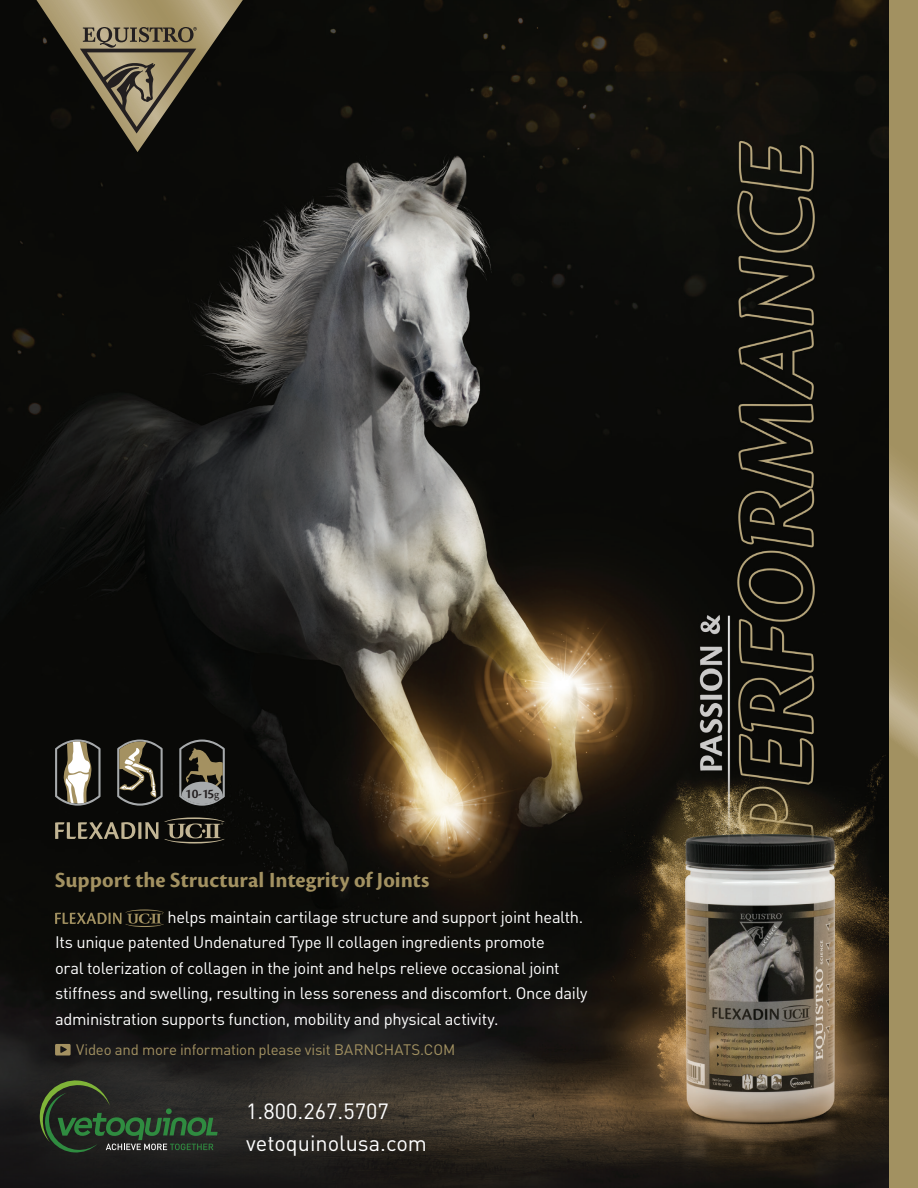
<style>
.page{position:relative;width:918px;height:1188px;background:#fff}
.page>*{position:absolute;margin:0;border:0;box-sizing:border-box;transform-origin:0 0}
.t1{font:700 22.5px "Cronos Pro";letter-spacing:.005em;color:#a29161}
.t2{font:21.75px/31.7px "DINOT";color:#fff}
.t3{font:16.5px/25.5px "DINOT";letter-spacing:-.02em;color:#fff}
.t4{font:15px "DINOT";letter-spacing:-.01em;color:#a29161}
.t5{font:600 13.8px "Cronos Pro";color:#231f20}
.s1{font-weight:400;font-size:11.55px}
</style>
<div class="page">
<img style="left:0;top:0;width:890px;height:1188px">
<svg style="left:55px;top:909px;width:109px;height:18px;background:#322e1f"></svg>
<svg style="left:39px;top:1079px;width:179px;height:74px;background:#2c3b2b"></svg>
<svg style="left:36px;top:0;width:207px;height:152px;background:#514a38"></svg>
<svg style="left:55px;top:740px;width:46px;height:66px"></svg>
<svg style="left:117px;top:740px;width:46px;height:66px;background:#545044"></svg>
<svg style="left:179px;top:740px;width:46px;height:66px;background:#5e5b51"></svg>
<svg style="left:55px;top:817px;width:170px;height:27px;background:#38352b"></svg>
<svg style="left:55px;top:1044px;width:16px;height:12px"></svg>
<svg style="left:890px;top:0;width:28px;height:1188px;background:#a59466"></svg>
<p class="t5" style="left:185px;top:785px;width:35px">10-15<span class="s1">g</span></p>
<h1 class="t1" style="left:55px;top:867px;width:376px">Support the Structural Integrity of Joints</h1>
<p class="t3" style="left:55px;top:903px;width:534px;text-indent:112px">helps maintain cartilage structure and support joint health.<br>Its unique patented Undenatured Type II collagen ingredients promote<br>oral tolerization of collagen in the joint and helps relieve occasional joint stiffness and swelling, resulting in less soreness and discomfort. Once daily administration supports function, mobility and physical activity.</p>
<p class="t4" style="left:76px;top:1040px;width:381px">Video and more information please visit BARNCHATS.COM</p>
<h2 class="t2" style="left:246px;top:1095px;width:182px">1.800.267.5707 vetoquinolusa.com</h2>
</div>
